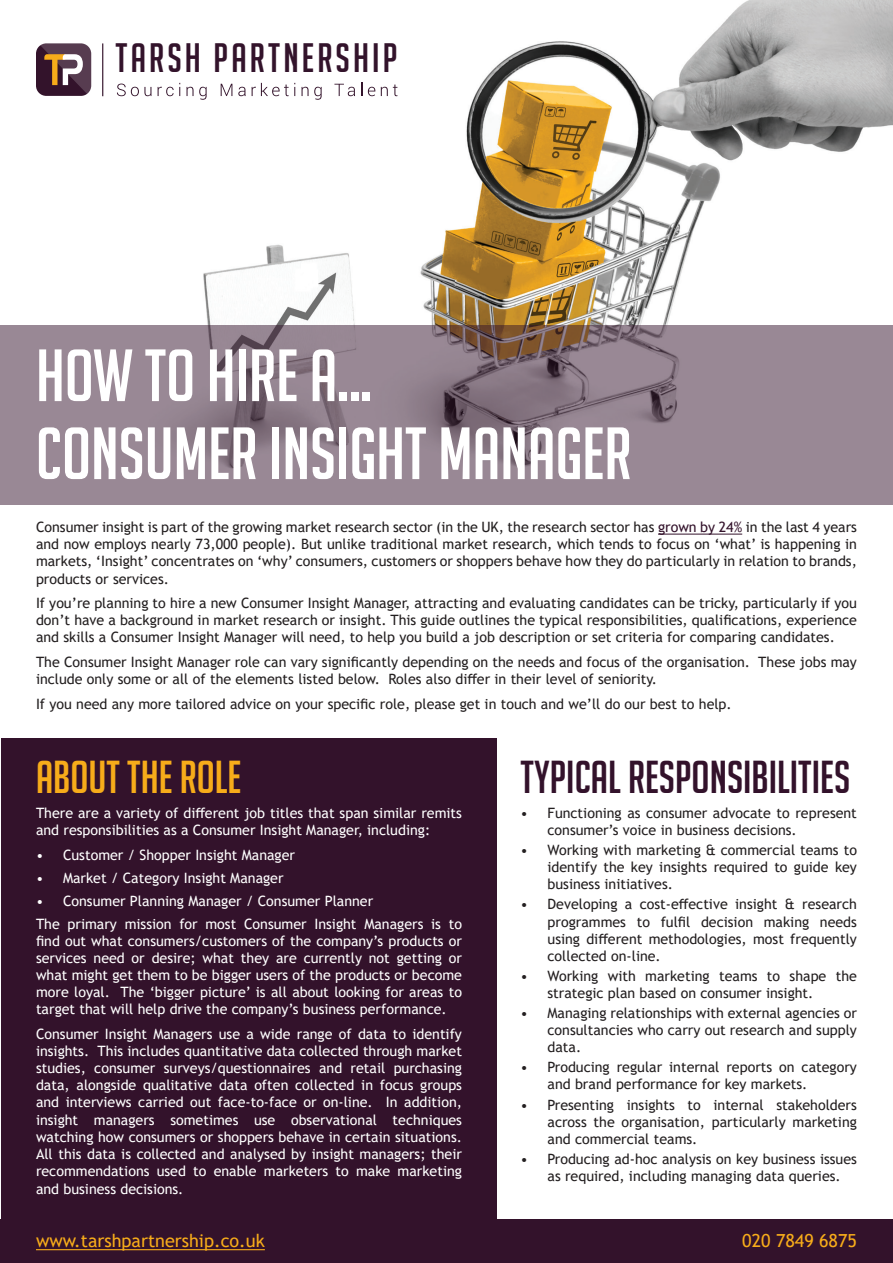
<style>
.page{position:relative;width:893px;height:1263px;background:#fff}
.page>*{position:absolute;margin:0;border:0;box-sizing:border-box;transform-origin:0 0}
.t1{font:72px/78px "Big Noodle Titling";color:#fff}
.t2{font:45px "Big Noodle Titling";color:#33122b}
.t3{font:45px "Big Noodle Titling";color:#f7ac1a}
.t4{font:40.05px "Big Noodle Titling";letter-spacing:.08em;color:#33132b}
.t5{font:18px "Trebuchet MS";color:#f7ac1a}
.t6{font:14.25px/17.1px "Trebuchet MS";color:#231f20;text-align:justify}
.t7{font:14.25px/17.2px "Trebuchet MS";color:#fff}
.s1{color:#33122b}
</style>
<div class="page">
<img style="left:36px;top:0;width:857px;height:325px">
<div style="left:36px;top:43px;width:55px;height:53px;background:#33132b;border-radius:10px"></div>
<svg style="left:117px;top:84px;width:34px;height:12px"></svg>
<svg style="left:158px;top:83px;width:22px;height:13px"></svg>
<svg style="left:187px;top:87px;width:20px;height:13px"></svg>
<svg style="left:221px;top:84px;width:11px;height:12px"></svg>
<svg style="left:238px;top:87px;width:8px;height:9px"></svg>
<svg style="left:252px;top:83px;width:43px;height:13px"></svg>
<svg style="left:302px;top:87px;width:20px;height:13px"></svg>
<svg style="left:334px;top:84px;width:21px;height:12px"></svg>
<svg style="left:361px;top:83px;width:1px;height:13px"></svg>
<svg style="left:368px;top:87px;width:7px;height:9px"></svg>
<svg style="left:381px;top:85px;width:17px;height:11px"></svg>
<svg style="left:40px;top:43px;width:51px;height:51px"></svg>
<hr style="left:102px;top:43px;width:1px;height:53px;background:#33132b">
<svg style="left:0;top:325px;width:893px;height:180px;fill:#998895"></svg>
<div style="left:1px;top:738px;width:495px;height:481px;background:#33122b"></div>
<div style="left:0;top:1219px;width:893px;height:44px;background:#33122b"></div>
<hr style="left:36px;top:1249px;width:229px;height:1px;background:#f7ac1a">
<hr style="left:658px;top:534px;width:84px;height:1px;background:#33122b">
<h3 class="t4" style="left:116px;top:36px;width:284px">TARSH PARTNERSHIP</h3>
<h1 class="t1" style="left:36px;top:336px;width:597px">HOW TO HIRE A...<br>CONSUMER INSIGHT MANAGER</h1>
<p class="t6" style="left:36px;top:519px;width:822px">Consumer insight is part of the growing market research sector (in the UK, the research sector has <span class="s1">grown by 24%</span> in the last 4 years and now employs nearly 73,000 people). But unlike traditional market research, which tends to focus on ‘what’ is happening in markets, ‘Insight’ concentrates on ‘why’ consumers, customers or shoppers behave how they do particularly in relation to brands, products or services.</p>
<p class="t6" style="left:36px;top:594px;width:822px">If you’re planning to hire a new Consumer Insight Manager, attracting and evaluating candidates can be tricky, particularly if you don’t have a background in market research or insight. This guide outlines the typical responsibilities, qualifications, experience and skills a Consumer Insight Manager will need, to help you build a job description or set criteria for comparing candidates.</p>
<p class="t6" style="left:36px;top:653px;width:822px">The Consumer Insight Manager role can vary significantly depending on the needs and focus of the organisation. These jobs may include only some or all of the elements listed below. Roles also differ in their level of seniority.</p>
<p class="t6" style="left:36px;top:695px;width:697px">If you need any more tailored advice on your specific role, please get in touch and we’ll do our best to help.</p>
<h2 class="t3" style="left:36px;top:753px;width:207px">ABOUT THE ROLE</h2>
<p class="t7" style="left:36px;top:804px;width:427px">There are a variety of different job titles that span similar remits and responsibilities as a Consumer Insight Manager, including:</p>
<p class="t7" style="left:36px;top:846px;width:261px">• Customer / Shopper Insight Manager</p>
<p class="t7" style="left:36px;top:869px;width:249px">• Market / Category Insight Manager</p>
<p class="t7" style="left:36px;top:889px;width:427px;line-height:23.1px">• Consumer Planning Manager / Consumer Planner<br>The primary mission for most Consumer Insight Managers is to</p>
<p class="t7" style="left:36px;top:932px;width:428px;text-align:justify">find out what consumers/customers of the company’s products or services need or desire; what they are currently not getting or what might get them to be bigger users of the products or become more loyal. The ‘bigger picture’ is all about looking for areas to target that will help drive the company’s business performance.</p>
<p class="t7" style="left:36px;top:1025px;width:428px;text-align:justify">Consumer Insight Managers use a wide range of data to identify insights. This includes quantitative data collected through market studies, consumer surveys/questionnaires and retail purchasing data, alongside qualitative data often collected in focus groups and interviews carried out face-to-face or on-line. In addition, insight managers sometimes use observational techniques watching how consumers or shoppers behave in certain situations.<br>All this data is collected and analysed by insight managers; their recommendations used to enable marketers to make marketing and business decisions.</p>
<h2 class="t2" style="left:520px;top:753px;width:331px">TYPICAL RESPONSIBILITIES</h2>
<p class="t6" style="left:548px;top:804px;width:311px;text-indent:-27px">• Functioning as consumer advocate to represent consumer’s voice in business decisions.</p>
<p class="t6" style="left:548px;top:841px;width:311px;text-indent:-27px">• Working with marketing &amp; commercial teams to identify the key insights required to guide key business initiatives.</p>
<p class="t6" style="left:548px;top:896px;width:311px;text-indent:-27px">• Developing a cost-effective insight &amp; research programmes to fulfil decision making needs using different methodologies, most frequently collected on-line.</p>
<p class="t6" style="left:548px;top:967px;width:311px;text-indent:-27px">• Working with marketing teams to shape the strategic plan based on consumer insight.</p>
<p class="t6" style="left:548px;top:1004px;width:311px;text-indent:-27px">• Managing relationships with external agencies or consultancies who carry out research and supply data.</p>
<p class="t6" style="left:548px;top:1059px;width:311px;text-indent:-27px">• Producing regular internal reports on category and brand performance for key markets.</p>
<p class="t6" style="left:548px;top:1096px;width:311px;text-indent:-27px">• Presenting insights to internal stakeholders across the organisation, particularly marketing and commercial teams.</p>
<p class="t6" style="left:548px;top:1150px;width:311px;text-indent:-27px">• Producing ad-hoc analysis on key business issues as required, including managing data queries.</p>
<p class="t5" style="left:36px;top:1230px;width:230px">www.tarshpartnership.co.uk</p>
<p class="t5" style="left:742px;top:1230px;width:116px">020 7849 6875</p>
</div>
